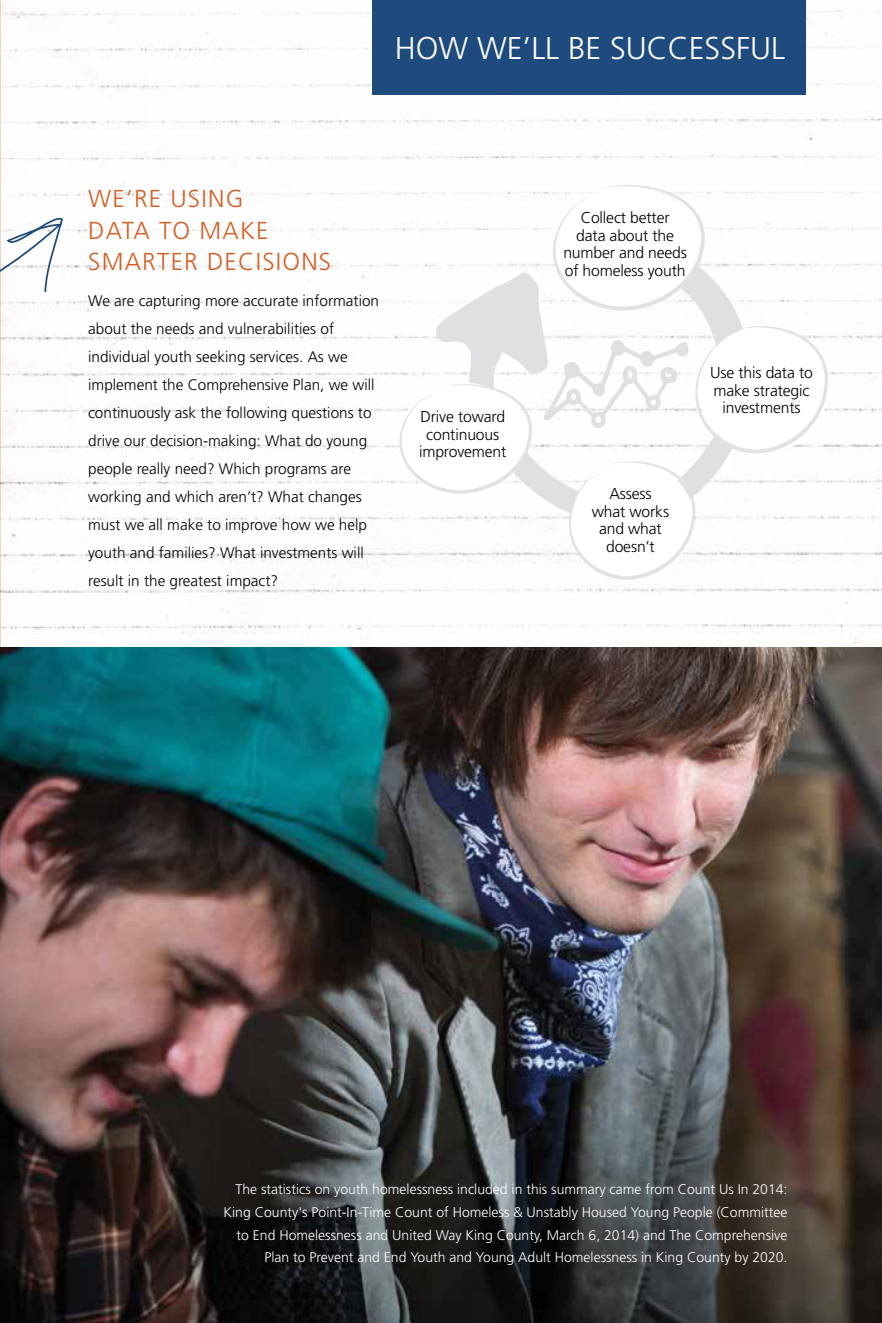
<style>
.page{position:relative;width:882px;height:1323px;background:#fff}
.page>*{position:absolute;margin:0;border:0;box-sizing:border-box;transform-origin:0 0}
.t1{font:300 31.5px "Frutiger";color:#fff}
.t2{font:300 24.5px/31.5px "Frutiger";letter-spacing:.05em;color:#d25f24}
.t3{font:300 15.75px/17.5px "Frutiger";letter-spacing:-.01em;color:#000;text-align:center}
.t4{font:300 15.4px/28px "Frutiger";color:#000}
.t5{font:300 14px/22.8px "Frutiger";color:#fff;text-align:right}
</style>
<div class="page">
<img style="left:0;top:0;width:882px;height:647px">
<svg style="left:435px;top:227px;width:319px;height:299px"></svg>
<img style="left:0;top:647px;width:882px;height:676px">
<svg style="left:568px;top:461px;width:128px;height:119px"></svg>
<svg style="left:695px;top:326px;width:133px;height:127px"></svg>
<svg style="left:399px;top:384px;width:133px;height:110px"></svg>
<svg style="left:552px;top:185px;width:153px;height:126px"></svg>
<div style="left:373px;top:0;width:433px;height:94px;background:#1e4a7d"></div>
<svg style="left:0;top:213px;width:64px;height:133px"></svg>
<svg style="left:538px;top:340px;width:150px;height:88px"></svg>
<h1 class="t1" style="left:395px;top:30px;width:392px">HOW WE’LL BE SUCCESSFUL</h1>
<h2 class="t2" style="left:88px;top:184px;width:245px">WE’RE USING<br>DATA TO MAKE<br>SMARTER DECISIONS</h2>
<p class="t4" style="left:88px;top:287px;width:292px">We are capturing more accurate information about the needs and vulnerabilities of individual youth seeking services. As we implement the Comprehensive Plan, we will continuously ask the following questions to drive our decision-making: What do young people really need? Which programs are working and which aren’t? What changes must we all make to improve how we help youth and families? What investments will result in the greatest impact?</p>
<p class="t3" style="left:419px;top:408px;width:89px">Drive toward continuous improvement</p>
<p class="t3" style="left:563px;top:209px;width:125px">Collect better<br>data about the number and needs of homeless youth</p>
<p class="t3" style="left:592px;top:485px;width:79px">Assess what works and what doesn’t</p>
<p class="t3" style="left:710px;top:364px;width:104px">Use this data to make strategic investments</p>
<p class="t5" style="left:224px;top:1178px;width:565px">The statistics on youth homelessness included in this summary came from Count Us In 2014:<br>King County's Point-In-Time Count of Homeless &amp; Unstably Housed Young People (Committee to End Homelessness and United Way King County, March 6, 2014) and The Comprehensive Plan to Prevent and End Youth and Young Adult Homelessness in King County by 2020.</p>
</div>
